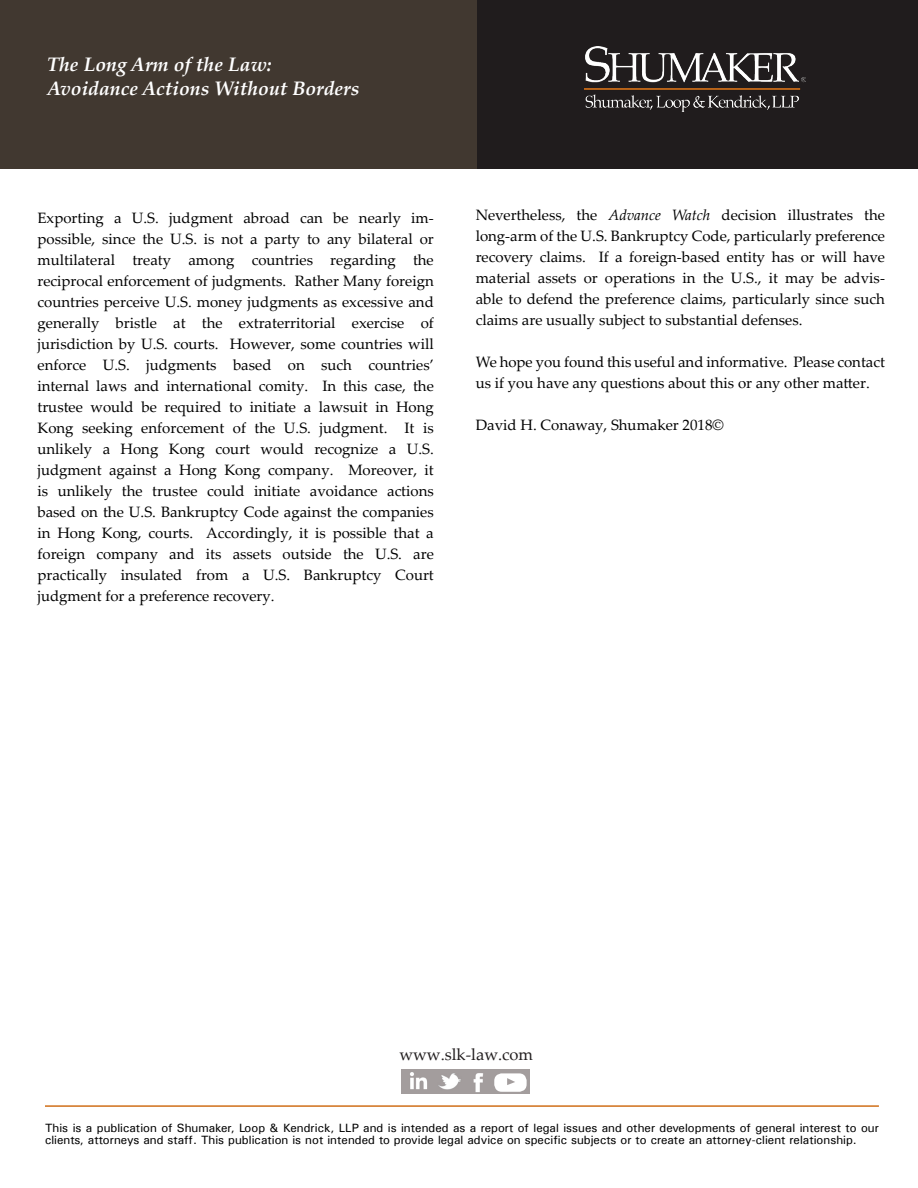
<style>
.page{position:relative;width:918px;height:1188px;background:#fff}
.page>*{position:absolute;margin:0;border:0;box-sizing:border-box;transform-origin:0 0}
.t1{font:italic 700 19.5px "Palatino Linotype";color:#fff}
.t2{font:16.5px "Palatino Linotype";color:#231f20}
.t3{font:15px/21px "Palatino Linotype";color:#000;text-align:justify}
.t4{font:12px/12px "Univers";color:#000}
.s1{font-style:italic}
</style>
<div class="page">
<div style="left:1px;top:0;width:917px;height:168px;background:#201c1d"></div>
<div style="left:0;top:0;width:477px;height:168px;background:#413830"></div>
<img style="left:585px;top:47px;width:220px;height:64px">
<hr style="left:45px;top:1105px;width:834px;height:2px;background:#d06f18">
<div style="left:401px;top:1070px;width:129px;height:24px;background:#a39d9d"></div>
<img style="left:410px;top:1072px;width:17px;height:18px">
<img style="left:438px;top:1073px;width:23px;height:17px">
<img style="left:473px;top:1073px;width:10px;height:20px">
<div style="left:494px;top:1073px;width:33px;height:19px;background:#fff;border-radius:8px"></div>
<svg style="left:507px;top:1078px;width:8px;height:7px"></svg>
<p class="t1" style="left:47px;top:51px;width:226px">The Long Arm of the Law:</p>
<p class="t1" style="left:47px;top:74px;width:314px">Avoidance Actions Without Borders</p>
<p class="t3" style="left:38px;top:207px;width:398px">Exporting a U.S. judgment abroad can be nearly im&shy;possible, since the U.S. is not a party to any bilateral or multilateral treaty among countries regarding the reciprocal enforcement of judgments. Rather Many foreign countries perceive U.S. money judgments as excessive and generally bristle at the extraterritorial exercise of jurisdiction by U.S. courts. However, some countries will enforce U.S. judgments based on such countries’ internal laws and international comity. In this case, the trustee would be required to initiate a lawsuit in Hong Kong seeking enforcement of the U.S. judgment. It is unlikely a Hong Kong court would recognize a U.S. judgment against a Hong Kong company. Moreover, it is unlikely the trustee could initiate avoidance actions based on the U.S. Bankruptcy Code against the companies in Hong Kong, courts. Accordingly, it is possible that a foreign company and its assets outside the U.S. are practically insulated from a U.S. Bankruptcy Court judgment for a preference recovery.</p>
<p class="t3" style="left:476px;top:204px;width:411px">Nevertheless, the <span class="s1">Advance Watch</span> decision illustrates the long-arm of the U.S. Bankruptcy Code, particularly preference recovery claims. If a foreign-based entity has or will have material assets or operations in the U.S., it may be advis&shy;able to defend the preference claims, particularly since such claims are usually subject to substantial defenses.</p>
<p class="t3" style="left:476px;top:351px;width:411px">We hope you found this useful and informative. Please contact us if you have any questions about this or any other matter.</p>
<p class="t3" style="left:476px;top:414px;width:250px">David H. Conaway, Shumaker 2018©</p>
<p class="t2" style="left:399px;top:1043px;width:135px">www.slk-law.com</p>
<p class="t4" style="left:45px;top:1122px;width:835px">This is a publication of Shumaker, Loop &amp; Kendrick, LLP and is intended as a report of legal issues and other developments of general interest to our clients, attorneys and staff. This publication is not intended to provide legal advice on specific subjects or to create an attorney-client relationship.</p>
</div>
